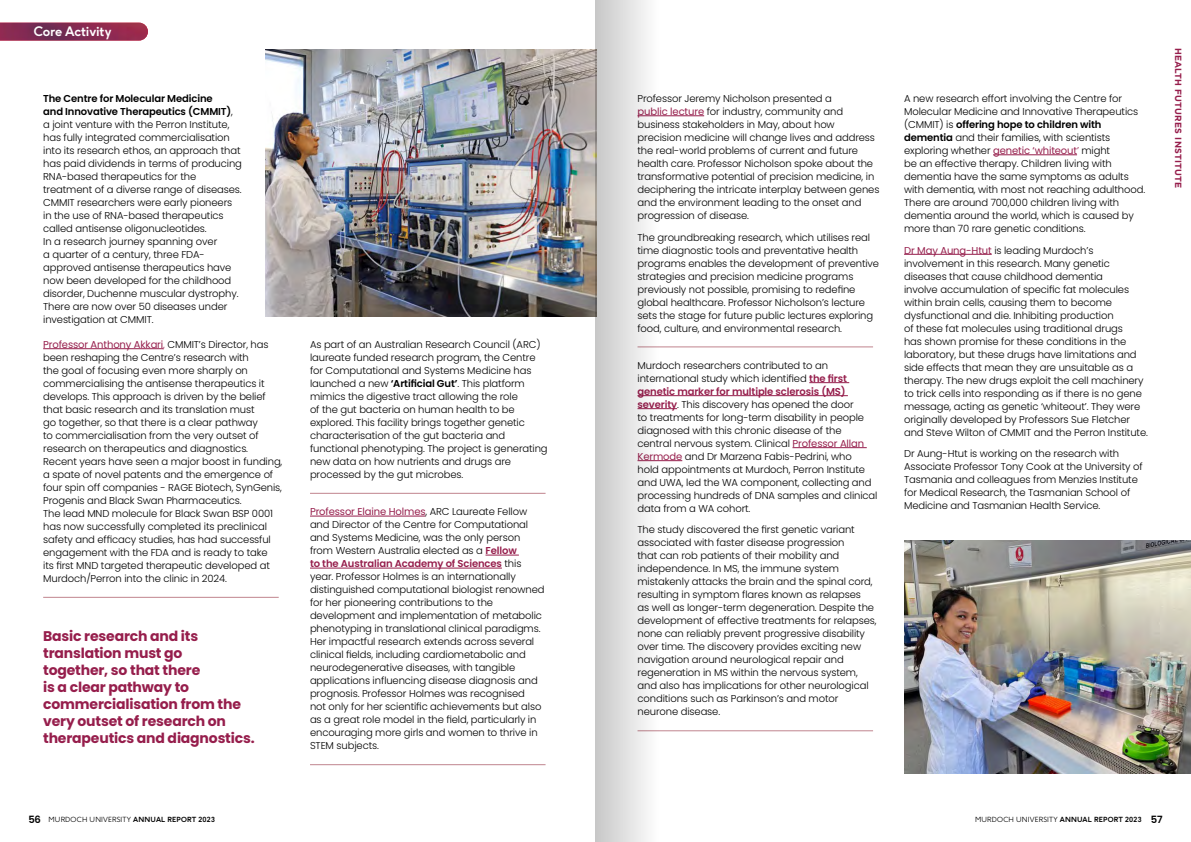
<style>
.page{position:relative;width:1191px;height:842px;background:#fff}
.page>*{position:absolute;margin:0;border:0;box-sizing:border-box;transform-origin:0 0}
.t1{font:700 14px/17px "Poppins";letter-spacing:-.01em;color:#961e4c}
.t2{font:700 13px "F37 Ginger";letter-spacing:-.015em;color:#fff}
.t3{font:300 10px/13px "Poppins";letter-spacing:-.01em;color:#000}
.t4{font:700 9px "Gotham";letter-spacing:.025em;color:#961e4c}
.t5{font:300 7px "F37 Ginger";letter-spacing:.025em;color:#000}
.s1{font-weight:600}
.s2{font-weight:400;color:#961e4c}
.s3{color:#961e4c}
.s4{font-weight:600;color:#961e4c}
.s5{font-family:"Poppins";font-weight:600;font-size:10px}
.s6{font-weight:700}
</style>
<div class="page">
<img style="left:266px;top:49px;width:329px;height:267px">
<hr style="left:310px;top:516px;width:115px;height:1px;background:#961e4c">
<hr style="left:485px;top:555px;width:34px;height:1px;background:#961e4c">
<hr style="left:310px;top:568px;width:192px;height:1px;background:#961e4c">
<hr style="left:310px;top:493px;width:235px;height:1px;background:#c0848e">
<hr style="left:310px;top:764px;width:235px;height:1px;background:#c0848e">
<hr style="left:637px;top:116px;width:67px;height:1px;background:#961e4c">
<hr style="left:809px;top:382px;width:40px;height:1px;background:#961e4c">
<hr style="left:637px;top:395px;width:211px;height:1px;background:#961e4c">
<hr style="left:792px;top:447px;width:74px;height:1px;background:#961e4c">
<hr style="left:637px;top:346px;width:236px;height:1px;background:#c0848e">
<hr style="left:637px;top:730px;width:236px;height:1px;background:#c0848e">
<hr style="left:993px;top:155px;width:84px;height:1px;background:#961e4c">
<hr style="left:904px;top:254px;width:87px;height:1px;background:#961e4c">
<img style="left:904px;top:540px;width:287px;height:233px">
<hr style="left:43px;top:348px;width:120px;height:1px;background:#961e4c">
<hr style="left:43px;top:597px;width:236px;height:1px;background:#c0848e">
<img style="left:0;top:23px;width:148px;height:18px">
<div style="left:595px;top:0;width:101px;height:842px;background:linear-gradient(to right,#cfcfcf,#fff)"></div>
<h2 class="t2" style="left:34px;top:23px;width:79px">Core Activity</h2>
<p class="t3" style="left:43px;top:92px;width:200px"><span class="s1">The Centre for Molecular Medicine<br>and Innovative Therapeutics (CMMIT)</span>, a joint venture with the Perron Institute, has fully integrated commercialisation into its research ethos, an approach that has paid dividends in terms of producing RNA-based therapeutics for the treatment of a diverse range of diseases.<br>CMMIT researchers were early pioneers in the use of RNA-based therapeutics called antisense oligonucleotides.<br>In a research journey spanning over<br>a quarter of a century, three FDA&shy;approved antisense therapeutics have now been developed for the childhood disorder, Duchenne muscular dystrophy.<br>There are now over 50 diseases under investigation at CMMIT.</p>
<p class="t3" style="left:43px;top:338px;width:241px"><span class="s2">Professor Anthony Akkari</span><span class="s3">,</span> CMMIT’s Director, has been reshaping the Centre’s research with<br>the goal of focusing even more sharply on commercialising the antisense therapeutics it develops. This approach is driven by the belief that basic research and its translation must<br>go together, so that there is a clear pathway<br>to commercialisation from the very outset of research on therapeutics and diagnostics.<br>Recent years have seen a major boost in funding, a spate of novel patents and the emergence of four spin off companies - RAGE Biotech, SynGenis, Progenis and Black Swan Pharmaceutics.<br>The lead MND molecule for Black Swan BSP 0001 has now successfully completed its preclinical safety and efficacy studies, has had successful engagement with the FDA and is ready to take<br>its first MND targeted therapeutic developed at Murdoch/Perron into the clinic in 2024.</p>
<h1 class="t1" style="left:43px;top:628px;width:213px">Basic research and its translation must go<br>together, so that there<br>is a clear pathway to commercialisation from the very outset of research on therapeutics and diagnostics.</h1>
<p class="t3" style="left:310px;top:338px;width:239px">As part of an Australian Research Council (ARC) laureate funded research program, the Centre for Computational and Systems Medicine has launched a new <span class="s1">‘Artificial Gut’</span>. This platform mimics the digestive tract allowing the role<br>of the gut bacteria on human health to be explored. This facility brings together genetic characterisation of the gut bacteria and functional phenotyping. The project is generating new data on how nutrients and drugs are processed by the gut microbes.</p>
<p class="t3" style="left:310px;top:505px;width:236px"><span class="s2">Professor Elaine Holmes</span>, ARC Laureate Fellow and Director of the Centre for Computational and Systems Medicine, was the only person from Western Australia elected as a <span class="s4">Fellow<br>to the Australian Academy of Sciences</span> this year. Professor Holmes is an internationally distinguished computational biologist renowned for her pioneering contributions to the development and implementation of metabolic phenotyping in translational clinical paradigms.<br>Her impactful research extends across several clinical fields, including cardiometabolic and neurodegenerative diseases, with tangible applications influencing disease diagnosis and prognosis. Professor Holmes was recognised<br>not only for her scientific achievements but also as a great role model in the field, particularly in encouraging more girls and women to thrive in STEM subjects.</p>
<p class="t3" style="left:637px;top:92px;width:243px">Professor Jeremy Nicholson presented a<br><span class="s2">public lecture</span> for industry, community and business stakeholders in May, about how precision medicine will change lives and address the real-world problems of current and future health care. Professor Nicholson spoke about the transformative potential of precision medicine, in deciphering the intricate interplay between genes and the environment leading to the onset and progression of disease.</p>
<p class="t3" style="left:637px;top:231px;width:243px">The groundbreaking research, which utilises real time diagnostic tools and preventative health programs enables the development of preventive strategies and precision medicine programs previously not possible, promising to redefine global healthcare. Professor Nicholson’s lecture sets the stage for future public lectures exploring food, culture, and environmental research.</p>
<p class="t3" style="left:637px;top:359px;width:241px">Murdoch researchers contributed to an international study which identified <span class="s4">the first genetic marker for multiple sclerosis (MS) severity</span>. This discovery has opened the door<br>to treatments for long-term disability in people diagnosed with this chronic disease of the central nervous system. Clinical <span class="s2">Professor Allan Kermode</span> and Dr Marzena Fabis-Pedrini, who<br>hold appointments at Murdoch, Perron Institute and UWA, led the WA component, collecting and processing hundreds of DNA samples and clinical data from a WA cohort.</p>
<p class="t3" style="left:637px;top:523px;width:240px">The study discovered the first genetic variant associated with faster disease progression<br>that can rob patients of their mobility and independence. In MS, the immune system mistakenly attacks the brain and the spinal cord, resulting in symptom flares known as relapses<br>as well as longer-term degeneration. Despite the development of effective treatments for relapses, none can reliably prevent progressive disability over time. The discovery provides exciting new navigation around neurological repair and regeneration in MS within the nervous system, and also has implications for other neurological conditions such as Parkinson’s and motor neurone disease.</p>
<p class="t3" style="left:904px;top:92px;width:242px">A new research effort involving the Centre for Molecular Medicine and Innovative Therapeutics (CMMIT) is <span class="s1">offering hope to children with dementia</span> and their families, with scientists exploring whether <span class="s2">genetic ‘whiteout</span><span class="s3">’</span> might<br>be an effective therapy. Children living with dementia have the same symptoms as adults with dementia, with most not reaching adulthood.<br>There are around 700,000 children living with dementia around the world, which is caused by more than 70 rare genetic conditions.</p>
<p class="t3" style="left:904px;top:244px;width:245px"><span class="s2">Dr May Aung-Htut</span> is leading Murdoch’s involvement in this research. Many genetic diseases that cause childhood dementia<br>involve accumulation of specific fat molecules within brain cells, causing them to become dysfunctional and die. Inhibiting production<br>of these fat molecules using traditional drugs<br>has shown promise for these conditions in the laboratory, but these drugs have limitations and side effects that mean they are unsuitable as a therapy. The new drugs exploit the cell machinery to trick cells into responding as if there is no gene message, acting as genetic ‘whiteout’. They were originally developed by Professors Sue Fletcher and Steve Wilton of CMMIT and the Perron Institute.</p>
<p class="t3" style="left:904px;top:447px;width:240px">Dr Aung-Htut is working on the research with Associate Professor Tony Cook at the University of Tasmania and colleagues from Menzies Institute for Medical Research, the Tasmanian School of Medicine and Tasmanian Health Service.</p>
<p class="t4" style="left:1184px;top:48px;width:142px;rotate:90deg">HEALTH FUTURES INSTITUTE</p>
<p class="t5" style="left:28px;top:815px;width:188px"><span class="s5">56</span> MURDOCH UNIVERSITY <span class="s6">ANNUAL REPORT 2023</span></p>
<p class="t5" style="left:975px;top:815px;width:189px">MURDOCH UNIVERSITY <span class="s6">ANNUAL REPORT 2023</span> <span class="s5">57</span></p>
</div>
